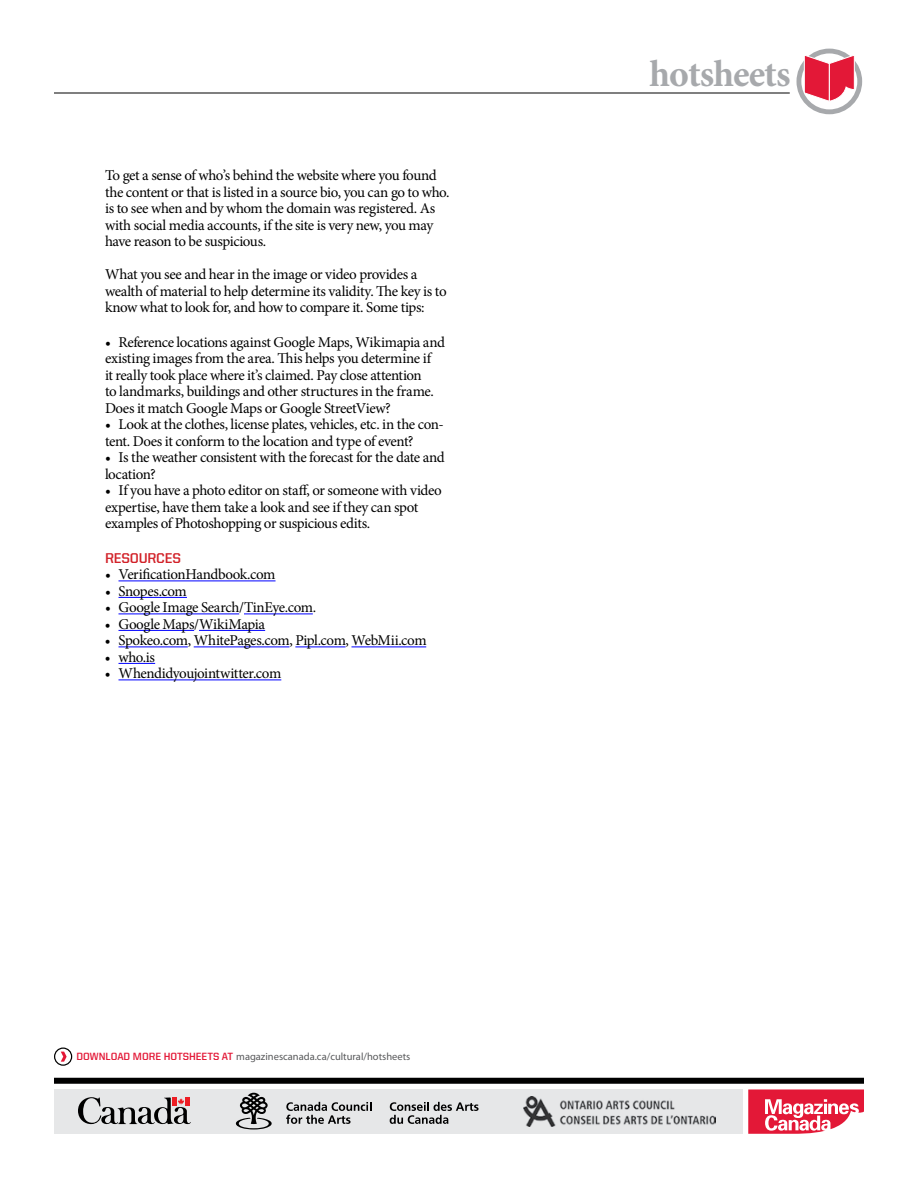
<style>
.page{position:relative;width:918px;height:1188px;background:#fff}
.page>*{position:absolute;margin:0;border:0;box-sizing:border-box;transform-origin:0 0}
.t1{font:700 37.65px "Minion Pro";letter-spacing:-.025em;color:#a7a9ac}
.t2{font:15px/16.5px "Minion Pro";letter-spacing:-.03em;color:#000}
.t3{font:700 14.25px "United Sans Reg";letter-spacing:-.015em;color:#d2232a}
.t4{font:10.5px "Myriad Pro";color:#58595b}
.s1{font-family:"United Sans Reg";font-weight:700;color:#e31837}
</style>
<div class="page">
<div style="left:796px;top:49px;width:66px;height:65px;border:5px solid #a7a9ac;border-radius:50%"></div>
<svg style="left:803px;top:54px;width:52px;height:48px"></svg>
<svg style="left:748px;top:1089px;width:116px;height:45px"></svg>
<div style="left:54px;top:1089px;width:689px;height:45px;background:#e6e7e8"></div>
<img style="left:524px;top:1097px;width:192px;height:29px">
<svg style="left:78px;top:1097px;width:113px;height:27px"></svg>
<svg style="left:236px;top:1093px;width:36px;height:36px"></svg>
<svg style="left:286px;top:1102px;width:85px;height:22px"></svg>
<svg style="left:390px;top:1102px;width:89px;height:22px"></svg>
<div style="left:54px;top:1078px;width:810px;height:6px;background:#000"></div>
<hr style="left:54px;top:93px;width:736px;height:1px;background:#000">
<svg style="left:55px;top:1048px;width:17px;height:17px"></svg>
<div style="left:54px;top:1048px;width:18px;height:18px;border:1px solid #000;border-radius:50%"></div>
<svg style="left:61px;top:1052px;width:6px;height:10px"></svg>
<hr style="left:118px;top:581px;width:158px;height:1px;background:#00f">
<hr style="left:118px;top:597px;width:69px;height:1px;background:#00f">
<hr style="left:118px;top:614px;width:121px;height:1px;background:#00f">
<hr style="left:244px;top:614px;width:69px;height:1px;background:#00f">
<hr style="left:118px;top:630px;width:76px;height:1px;background:#00f">
<hr style="left:199px;top:630px;width:66px;height:1px;background:#00f">
<hr style="left:118px;top:647px;width:70px;height:1px;background:#00f">
<hr style="left:194px;top:647px;width:95px;height:1px;background:#00f">
<hr style="left:295px;top:647px;width:51px;height:1px;background:#00f">
<hr style="left:351px;top:647px;width:75px;height:1px;background:#00f">
<hr style="left:118px;top:663px;width:37px;height:1px;background:#00f">
<hr style="left:118px;top:680px;width:163px;height:1px;background:#00f">
<p class="t2" style="left:105px;top:167px;width:346px">To get a sense of who’s behind the website where you found the content or that is listed in a source bio, you can go to who. is to see when and by whom the domain was registered. As with social media accounts, if the site is very new, you may have reason to be suspicious.</p>
<p class="t2" style="left:105px;top:266px;width:343px">What you see and hear in the image or video provides a wealth of material to help determine its validity. The key is to know what to look for, and how to compare it. Some tips:</p>
<p class="t2" style="left:105px;top:334px;width:342px">• Reference locations against Google Maps, Wikimapia and existing images from the area. This helps you determine if<br>it really took place where it’s claimed. Pay close attention<br>to landmarks, buildings and other structures in the frame.<br>Does it match Google Maps or Google StreetView?</p>
<p class="t2" style="left:105px;top:416px;width:340px">• Look at the clothes, license plates, vehicles, etc. in the con&shy;tent. Does it conform to the location and type of event?</p>
<p class="t2" style="left:105px;top:449px;width:341px">• Is the weather consistent with the forecast for the date and location?</p>
<p class="t2" style="left:105px;top:482px;width:338px">• If you have a photo editor on staff, or someone with video expertise, have them take a look and see if they can spot examples of Photoshopping or suspicious edits.</p>
<p class="t3" style="left:105px;top:550px;width:78px">RESOURCES</p>
<p class="t2" style="left:105px;top:566px;width:172px">• VerificationHandbook.com</p>
<p class="t2" style="left:105px;top:583px;width:83px">• Snopes.com</p>
<p class="t2" style="left:105px;top:599px;width:213px">• Google Image Search/TinEye.com.</p>
<p class="t2" style="left:105px;top:616px;width:162px">• Google Maps/WikiMapia</p>
<p class="t2" style="left:105px;top:632px;width:323px">• Spokeo.com, WhitePages.com, Pipl.com, WebMii.com</p>
<p class="t2" style="left:105px;top:649px;width:52px">• who.is</p>
<p class="t2" style="left:105px;top:665px;width:178px">• Whendidyoujointwitter.com</p>
<p class="t4" style="left:77px;top:1050px;width:335px"><span class="s1">DOWNLOAD MORE HOTSHEETS AT</span> magazinescanada.ca/cultural/hotsheets</p>
<h1 class="t1" style="left:649px;top:47px;width:143px">hotsheets</h1>
</div>
